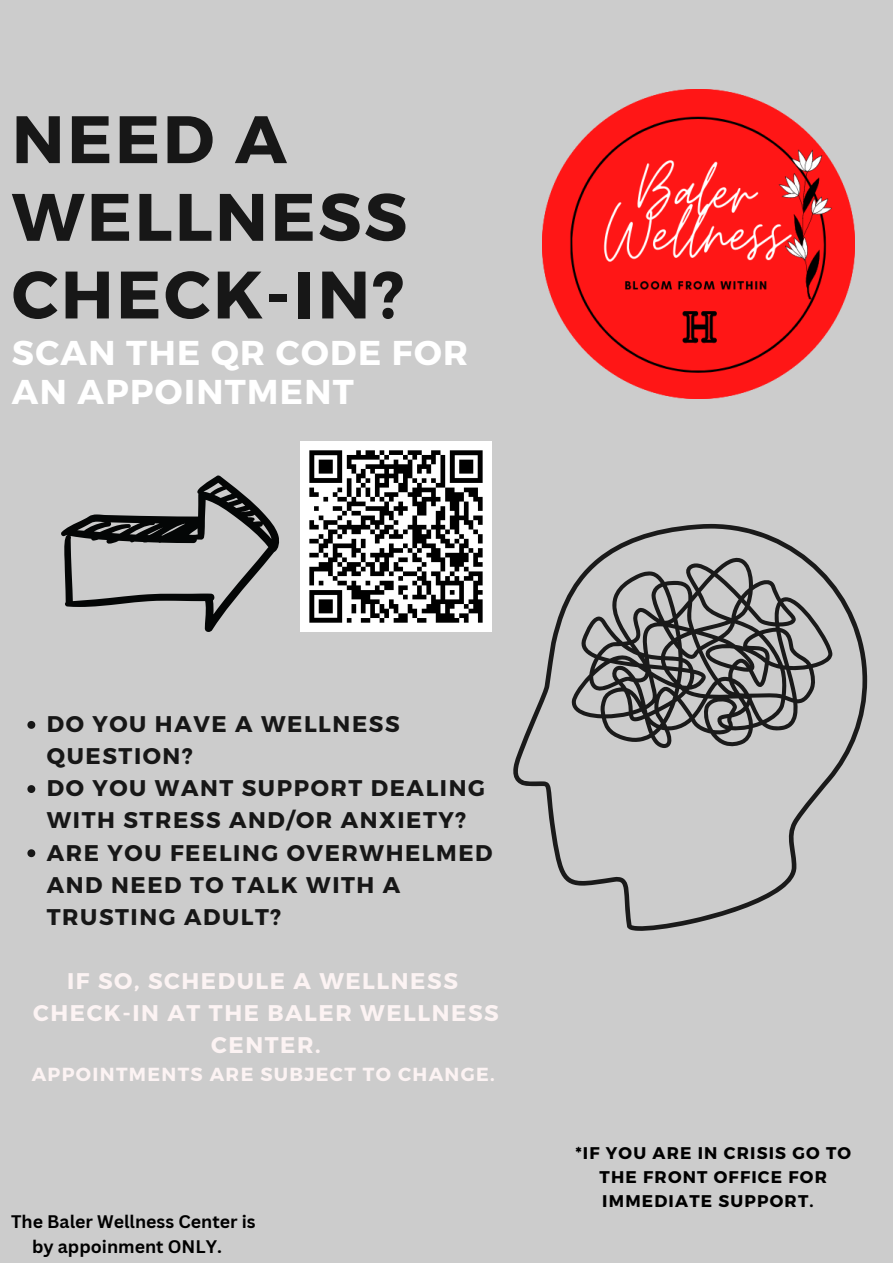
<style>
.page{position:relative;width:893px;height:1263px;background:#ccc}
.page>*{position:absolute;margin:0;border:0;box-sizing:border-box;transform-origin:0 0}
.t1{font:700 66.97px/77.6px "Montserrat";letter-spacing:.04em;color:#171717}
.t2{font:700 34.42px/39.4px "Montserrat";letter-spacing:.04em;color:#fff}
.t3{font:700 22.65px/32.1px "Montserrat";letter-spacing:.07em;color:#171717}
.t4{font:700 22.65px/32.1px "Montserrat";letter-spacing:.07em;color:#fcf3f3;text-align:center}
.t5{font:700 18.9px "Montserrat";letter-spacing:.07em;color:#fcf3f3}
.t6{font:700 17.7px/24.8px "Canva Sans";color:#000}
.t7{font:700 16.88px/24.2px "Montserrat";letter-spacing:.07em;color:#000}
</style>
<div class="page">
<img style="left:543px;top:89px;width:311px;height:309px">
<img style="left:301px;top:441px;width:191px;height:191px">
<svg style="left:513px;top:524px;width:354px;height:407px"></svg>
<svg style="left:61px;top:475px;width:219px;height:157px"></svg>
<svg style="left:27px;top:721px;width:8px;height:8px"></svg>
<svg style="left:27px;top:785px;width:8px;height:8px"></svg>
<svg style="left:27px;top:849px;width:8px;height:8px"></svg>
<h1 class="t1" style="left:12px;top:97px;width:397px">NEED A<br>WELLNESS<br>CHECK-IN?</h1>
<h2 class="t2" style="left:12px;top:331px;width:458px">SCAN THE QR CODE FOR<br>AN APPOINTMENT</h2>
<p class="t3" style="left:47px;top:707px;width:447px">DO YOU HAVE A WELLNESS<br>QUESTION?<br>DO YOU WANT SUPPORT DEALING<br>WITH STRESS AND/OR ANXIETY?<br>ARE YOU FEELING OVERWHELMED<br>AND NEED TO TALK WITH A<br>TRUSTING ADULT?</p>
<p class="t4" style="left:33px;top:963px;width:467px">IF SO, SCHEDULE A WELLNESS<br>CHECK-IN AT THE BALER WELLNESS<br>CENTER.</p>
<p class="t5" style="left:32px;top:1061px;width:465px">APPOINTMENTS ARE SUBJECT TO CHANGE.</p>
<p class="t6" style="left:32px;top:1208px;width:225px;text-indent:-21px">The Baler Wellness Center is by appoinment ONLY.</p>
<p class="t7" style="left:599px;top:1140px;width:253px;text-indent:-24px">*IF YOU ARE IN CRISIS GO TO<br>THE FRONT OFFICE FOR<br>IMMEDIATE SUPPORT.</p>
</div>
